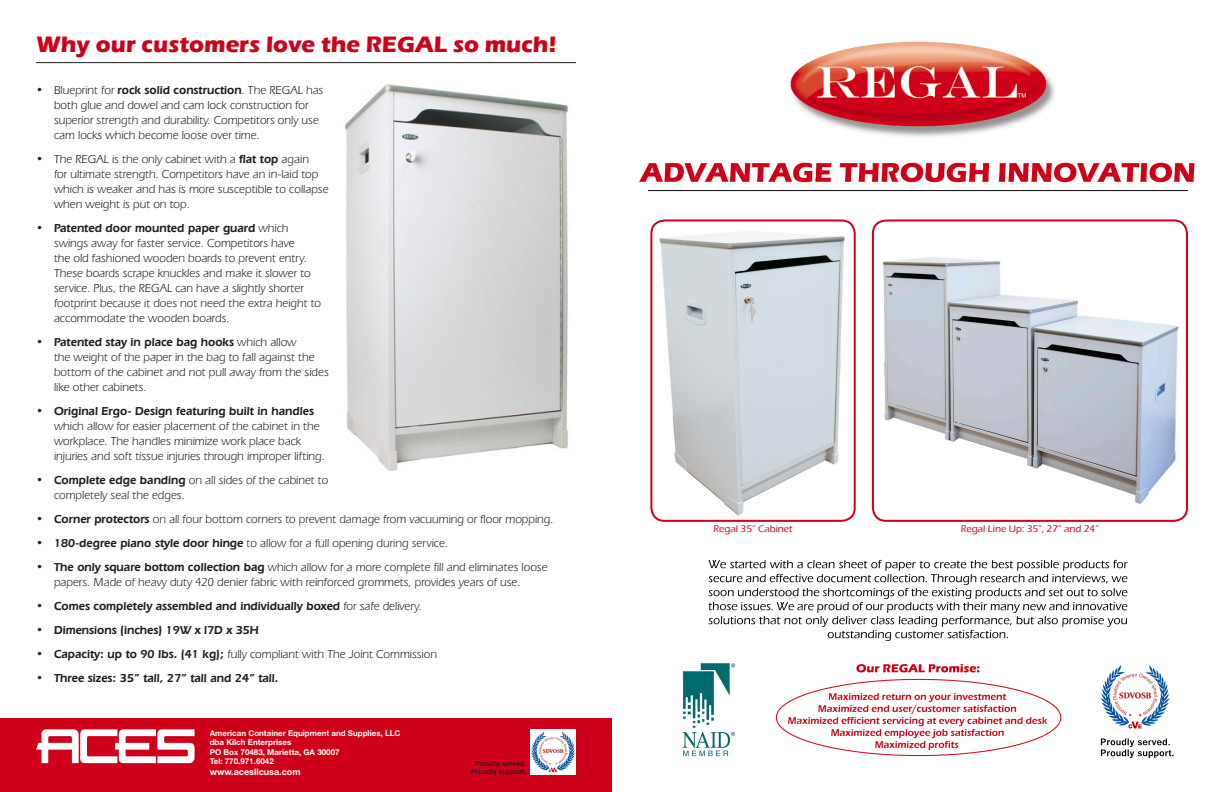
<style>
.page{position:relative;width:1224px;height:792px;background:#fff}
.page>*{position:absolute;margin:0;border:0;box-sizing:border-box;transform-origin:0 0}
.t1{font:700 23px "Eras ITC";color:#cd011a}
.t2{font:12px/15px "Eras IT Cby BT";color:#231f20}
.t3{font:600 12px "Eras IT Cby BT";color:#231f20}
.t4{font:500 10px "Eras ITC";color:#d1001d}
.t5{font:700 9px "Helvetica Neue";color:#fff}
.t6{font:700 8px/9.6px "Helvetica Neue";color:#fff}
.t7{font:700 7px/8.4px "Helvetica Neue";color:#231f20;text-align:center}
.s1{font-weight:600}
.s2{font-weight:400}
</style>
<div class="page">
<img style="left:345px;top:84px;width:223px;height:387px">
<div style="left:0;top:719px;width:612px;height:73px;background:#cf001a"></div>
<img style="left:639px;top:41px;width:556px;height:718px">
<div style="left:673px;top:207px;width:498px;height:317px;background:#fff"></div>
<div style="left:872px;top:220px;width:316px;height:302px;border:2px solid #cf001a;border-radius:13px"></div>
<img style="left:652px;top:222px;width:201px;height:298px">
<div style="left:650px;top:220px;width:206px;height:302px;border:2px solid #cf001a;border-radius:13px"></div>
<hr style="left:36px;top:62px;width:540px;height:1px;background:#231f20">
<svg style="left:36px;top:729px;width:159px;height:34px"></svg>
<div style="left:872px;top:523px;width:316px;height:34px;background:#fff"></div>
<div style="left:658px;top:523px;width:190px;height:21px;background:#fff"></div>
<img style="left:883px;top:249px;width:302px;height:261px">
<img style="left:1099px;top:662px;width:72px;height:71px">
<img style="left:530px;top:729px;width:45px;height:46px">
<h1 class="t1" style="left:36px;top:31px;width:522px">Why our customers love the REGAL so much!</h1>
<p class="t2" style="left:54px;top:82px;width:271px;text-indent:-18px">• Blueprint for <span class="s1">rock solid construction</span>. The REGAL has both glue and dowel and cam lock construction for superior strength and durability. Competitors only use cam locks which become loose over time.</p>
<p class="t2" style="left:54px;top:151px;width:276px;text-indent:-18px">• The REGAL is the only cabinet with a <span class="s1">flat top</span> again<br>for ultimate strength. Competitors have an in-laid top which is weaker and has is more susceptible to collapse when weight is put on top.</p>
<p class="t2" style="left:54px;top:220px;width:269px;text-indent:-18px"><span class="s1">• Patented door mounted paper guard</span> which swings away for faster service. Competitors have<br>the old fashioned wooden boards to prevent entry.<br>These boards scrape knuckles and make it slower to service. Plus, the REGAL can have a slightly shorter footprint because it does not need the extra height to accommodate the wooden boards.</p>
<p class="t2" style="left:54px;top:334px;width:276px;text-indent:-18px"><span class="s1">• Patented stay in place bag hooks</span> which allow<br>the weight of the paper in the bag to fall against the bottom of the cabinet and not pull away from the sides like other cabinets.</p>
<p class="t3" style="left:36px;top:404px;width:280px">• Original Ergo- Design featuring built in handles</p>
<p class="t2" style="left:54px;top:418px;width:272px">which allow for easier placement of the cabinet in the workplace. The handles minimize work place back injuries and soft tissue injuries through improper lifting.</p>
<p class="t2" style="left:54px;top:472px;width:276px;text-indent:-18px"><span class="s1">• Complete edge banding</span> on all sides of the cabinet to completely seal the edges.</p>
<p class="t2" style="left:36px;top:511px;width:519px"><span class="s1">• Corner protectors</span> on all four bottom corners to prevent damage from vacuuming or floor mopping.</p>
<p class="t2" style="left:36px;top:535px;width:414px"><span class="s1">• 180-degree piano style door hinge</span> to allow for a full opening during service.</p>
<p class="t2" style="left:54px;top:559px;width:495px;text-indent:-18px"><span class="s1">• The only square bottom collection bag</span> which allow for a more complete fill and eliminates loose papers. Made of heavy duty 420 denier fabric with reinforced grommets, provides years of use.</p>
<p class="t3" style="left:36px;top:599px;width:387px">• Comes completely assembled and individually boxed <span class="s2">for safe delivery.</span></p>
<p class="t3" style="left:36px;top:623px;width:224px">• Dimensions (inches) 19W x l7D x 35H</p>
<p class="t2" style="left:36px;top:646px;width:403px"><span class="s1">• Capacity: up to 90 Ibs. (41 kg);</span> fully compliant with The Joint Commission</p>
<p class="t3" style="left:36px;top:671px;width:244px">• Three sizes: 35” tall, 27” tall and 24” tall.</p>
<p class="t6" style="left:210px;top:728px;width:192px">American Container Equipment and Supplies, LLC dba Kilch Enterprises<br>PO Box 70483, Marietta, GA 30007<br>Tel: 770.971.6042</p>
<p class="t5" style="left:210px;top:766px;width:92px">www.acesllcusa.com</p>
<p class="t7" style="left:471px;top:759px;width:57px">Proudly served.<br>Proudly support.</p>
<p class="t4" style="left:714px;top:523px;width:80px">Regal 35” Cabinet</p>
<p class="t4" style="left:961px;top:523px;width:140px">Regal Line Up: 35”, 27” and 24”</p>
</div>
